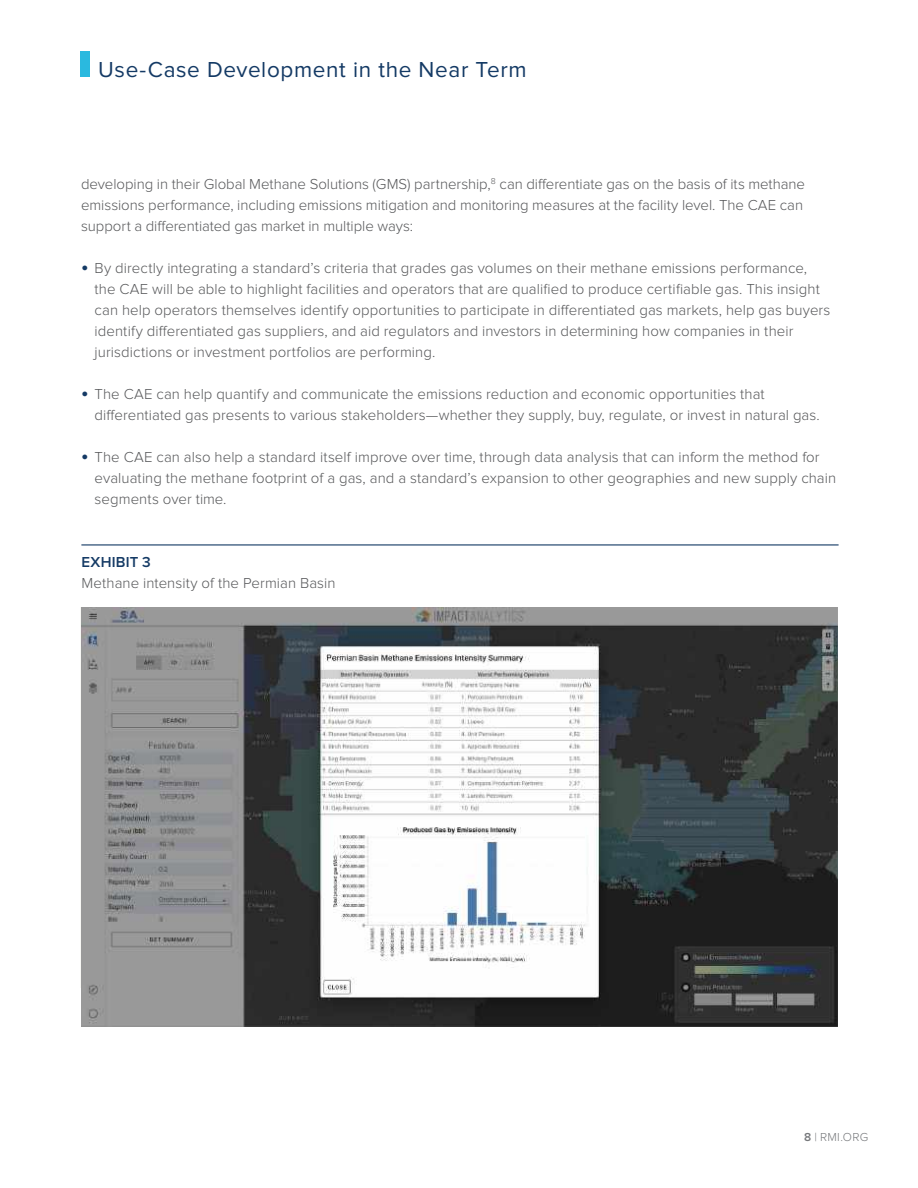
<style>
.page{position:relative;width:918px;height:1188px;background:#fff}
.page>*{position:absolute;margin:0;border:0;box-sizing:border-box;transform-origin:0 0}
.t1{font:22.5px "Proxima Nova";letter-spacing:.03em;color:#143a65}
.t2{font:300 15px/21px "Proxima Nova";letter-spacing:.005em;color:#57585a}
.t3{font:600 15px "Proxima Nova";letter-spacing:.015em;color:#143a65}
.t4{font:300 12px "Proxima Nova";letter-spacing:.025em;color:#76787b}
.s1{font-weight:600;font-size:21px;color:#143a65}
.s2{font-weight:600}
</style>
<div class="page">
<div style="left:81px;top:51px;width:9px;height:26px;background:#2ab9df"></div>
<hr style="left:81px;top:544px;width:758px;height:2px;background:#143a65">
<img style="left:82px;top:607px;width:755px;height:419px">
<h1 class="t1" style="left:98px;top:59px;width:430px">Use-Case Development in the Near Term</h1>
<p class="t2" style="left:81px;top:174px;width:726px">developing in their Global Methane Solutions (GMS) partnership,<sup>8</sup> can differentiate gas on the basis of its methane emissions performance, including emissions mitigation and monitoring measures at the facility level. The CAE can support a differentiated gas market in multiple ways:</p>
<p class="t2" style="left:95px;top:258px;width:737px;text-indent:-14px"><span class="s1">•</span> By directly integrating a standard’s criteria that grades gas volumes on their methane emissions performance, the CAE will be able to highlight facilities and operators that are qualified to produce certifiable gas. This insight can help operators themselves identify opportunities to participate in differentiated gas markets, help gas buyers identify differentiated gas suppliers, and aid regulators and investors in determining how companies in their jurisdictions or investment portfolios are performing.</p>
<p class="t2" style="left:95px;top:384px;width:727px;text-indent:-14px"><span class="s1">•</span> The CAE can help quantify and communicate the emissions reduction and economic opportunities that differentiated gas presents to various stakeholders—whether they supply, buy, regulate, or invest in natural gas.</p>
<p class="t2" style="left:95px;top:447px;width:743px;text-indent:-14px"><span class="s1">•</span> The CAE can also help a standard itself improve over time, through data analysis that can inform the method for evaluating the methane footprint of a gas, and a standard’s expansion to other geographies and new supply chain segments over time.</p>
<p class="t3" style="left:82px;top:555px;width:71px">EXHIBIT 3</p>
<p class="t2" style="left:82px;top:573px;width:256px">Methane intensity of the Permian Basin</p>
<p class="t4" style="left:804px;top:1132px;width:65px"><span class="s2">8</span> | RMI.ORG</p>
</div>
